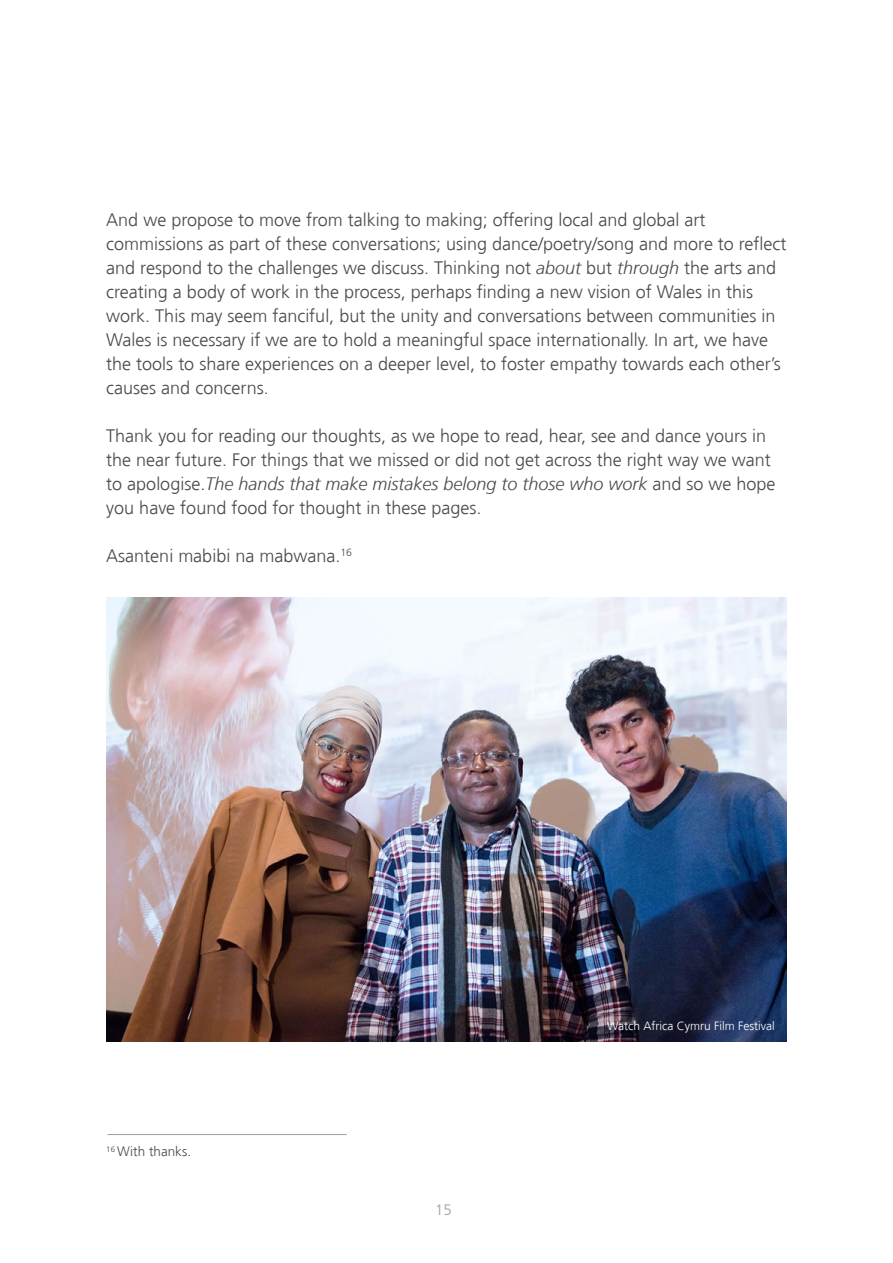
<style>
.page{position:relative;width:893px;height:1263px;background:#fff}
.page>*{position:absolute;margin:0;border:0;box-sizing:border-box;transform-origin:0 0}
.t1{font:300 18px/24px "Frutiger";color:#4a4a49}
.t2{font:300 15px "Frutiger";color:#9d9d9c}
.t3{font:300 13.5px "Frutiger";color:#4a4a49}
.t4{font:300 12px "Frutiger";color:#fff}
.s1{font-style:italic}
</style>
<div class="page">
<hr style="left:107px;top:1134px;width:240px;height:1px;background:#9d9d9c">
<img style="left:106px;top:597px;width:681px;height:445px">
<p class="t1" style="left:106px;top:208px;width:682px">And we propose to move from talking to making; offering local and global art commissions as part of these conversations; using dance/poetry/song and more to reflect and respond to the challenges we discuss. Thinking not <span class="s1">about</span> but <span class="s1">through</span> the arts and creating a body of work in the process, perhaps finding a new vision of Wales in this work. This may seem fanciful, but the unity and conversations between communities in Wales is necessary if we are to hold a meaningful space internationally. In art, we have the tools to share experiences on a deeper level, to foster empathy towards each other’s causes and concerns.</p>
<p class="t1" style="left:106px;top:424px;width:671px">Thank you for reading our thoughts, as we hope to read, hear, see and dance yours in the near future. For things that we missed or did not get across the right way we want to apologise.<span class="s1">The hands that make mistakes belong to those who work</span> and so we hope you have found food for thought in these pages.</p>
<p class="t1" style="left:106px;top:544px;width:247px">Asanteni mabibi na mabwana.<sup>16</sup></p>
<p class="t3" style="left:106px;top:1144px;width:86px"><sup>16</sup> With thanks.</p>
<p class="t2" style="left:435px;top:1201px;width:18px">15</p>
<p class="t4" style="left:607px;top:1019px;width:169px">Watch Africa Cymru Film Festival</p>
</div>
